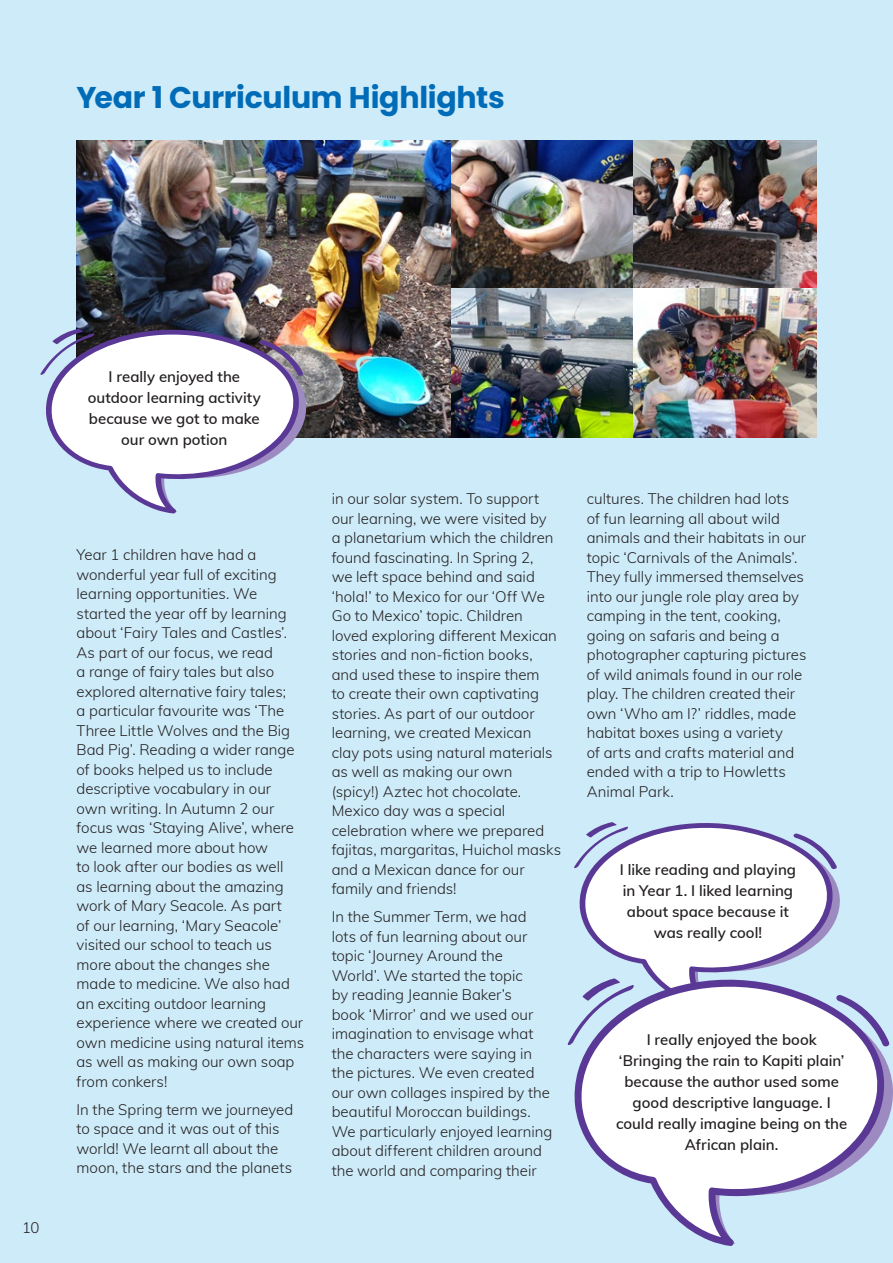
<style>
.page{position:relative;width:893px;height:1263px;background:#cdebf8}
.page>*{position:absolute;margin:0;border:0;box-sizing:border-box;transform-origin:0 0}
.heading_1{font:700 30px "Poppins";letter-spacing:-.01em;color:#006cb7}
.body{font:300 15px/19.5px "Muli";color:#231f20}
.quote{font:600 15px/21px "Muli";color:#231f20;text-align:center}
</style>
<div class="page">
<svg style="left:574px;top:1048px;width:312px;height:198px;fill:#fff"></svg>
<svg style="left:567px;top:822px;width:323px;height:226px"></svg>
<img style="left:77px;top:140px;width:739px;height:297px">
<svg style="left:300px;top:330px;width:7px;height:108px"></svg>
<svg style="left:46px;top:328px;width:254px;height:186px;fill:#fff"></svg>
<svg style="left:259px;top:340px;width:45px;height:37px;background:#a38fa5"></svg>
<svg style="left:40px;top:329px;width:55px;height:46px"></svg>
<p class="heading_1" style="left:77px;top:80px;width:430px">Year 1 Curriculum Highlights</p>
<p class="body" style="left:22px;top:1217px;width:19px">10</p>
<p class="quote" style="left:88px;top:365px;width:175px">I really enjoyed the outdoor learning activity because we got to make our own potion</p>
<p class="body" style="left:77px;top:544px;width:229px">Year 1 children have had a wonderful year full of exciting learning opportunities. We started the year off by learning about ‘Fairy Tales and Castles’.<br>As part of our focus, we read<br>a range of fairy tales but also explored alternative fairy tales;<br>a particular favourite was ‘The<br>Three Little Wolves and the Big<br>Bad Pig’. Reading a wider range of books helped us to include descriptive vocabulary in our own writing. In Autumn 2 our focus was ‘Staying Alive’, where we learned more about how<br>to look after our bodies as well<br>as learning about the amazing work of Mary Seacole. As part<br>of our learning, ‘Mary Seacole’ visited our school to teach us more about the changes she made to medicine. We also had an exciting outdoor learning experience where we created our own medicine using natural items as well as making our own soap from conkers!</p>
<p class="body" style="left:77px;top:1099px;width:218px">In the Spring term we journeyed to space and it was out of this world! We learnt all about the moon, the stars and the planets</p>
<p class="body" style="left:332px;top:488px;width:231px">in our solar system. To support our learning, we were visited by<br>a planetarium which the children found fascinating. In Spring 2,<br>we left space behind and said ‘hola!’ to Mexico for our ‘Off We<br>Go to Mexico’ topic. Children loved exploring different Mexican stories and non-fiction books, and used these to inspire them<br>to create their own captivating stories. As part of our outdoor learning, we created Mexican clay pots using natural materials as well as making our own (spicy!) Aztec hot chocolate.<br>Mexico day was a special celebration where we prepared fajitas, margaritas, Huichol masks and a Mexican dance for our family and friends!</p>
<p class="body" style="left:332px;top:906px;width:222px">In the Summer Term, we had lots of fun learning about our topic ‘Journey Around the<br>World’. We started the topic<br>by reading Jeannie Baker’s<br>book ‘Mirror’ and we used our imagination to envisage what the characters were saying in the pictures. We even created our own collages inspired by the beautiful Moroccan buildings.<br>We particularly enjoyed learning about different children around the world and comparing their</p>
<p class="body" style="left:587px;top:488px;width:221px">cultures. The children had lots<br>of fun learning all about wild animals and their habitats in our topic ‘Carnivals of the Animals’.<br>They fully immersed themselves into our jungle role play area by camping in the tent, cooking, going on safaris and being a photographer capturing pictures of wild animals found in our role play. The children created their own ‘Who am I?’ riddles, made habitat boxes using a variety<br>of arts and crafts material and ended with a trip to Howletts<br>Animal Park.</p>
<p class="quote" style="left:620px;top:859px;width:178px">I like reading and playing in Year 1. I liked learning about space because it was really cool!</p>
<p class="quote" style="left:616px;top:1029px;width:233px">I really enjoyed the book ‘Bringing the rain to Kapiti plain’ because the author used some good descriptive language. I could really imagine being on the<br>African plain.</p>
</div>
